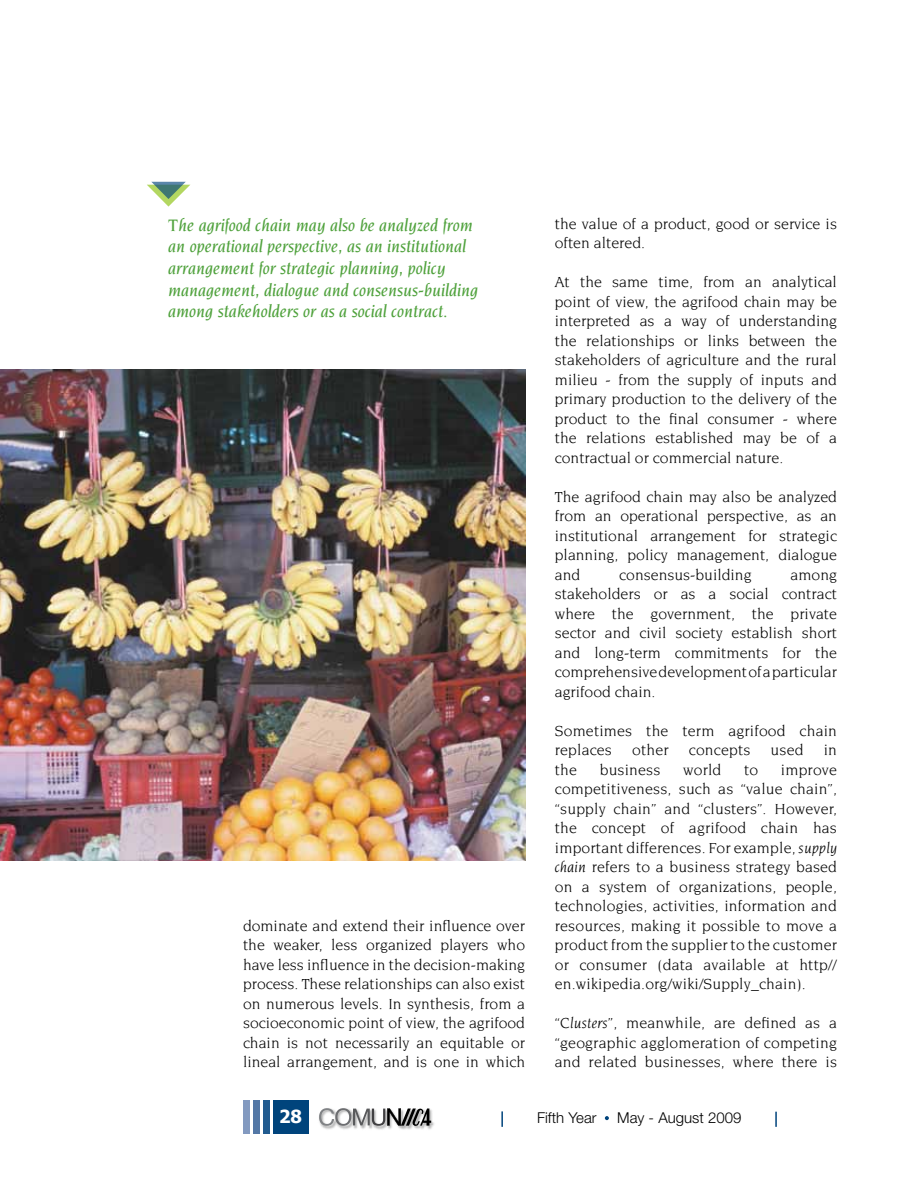
<style>
.page{position:relative;width:918px;height:1188px;background:#fff}
.page>*{position:absolute;margin:0;border:0;box-sizing:border-box;transform-origin:0 0}
.t1{font:italic 500 18px/21.6px "Novarese";color:#50a23d}
.t2{font:700 18px "Tahoma";color:#fff}
.t3{font:15.75px/19.5px "Novarese";color:#000;text-align:justify}
.t4{font:300 15px "Helvetica Neue";color:#000}
.s1{font-style:italic}
</style>
<div class="page">
<img style="left:321px;top:1126px;width:13px;height:3px">
<img style="left:334px;top:1126px;width:17px;height:4px">
<img style="left:351px;top:1126px;width:20px;height:3px">
<img style="left:371px;top:1126px;width:15px;height:4px">
<img style="left:386px;top:1110px;width:48px;height:20px">
<img style="left:400px;top:1126px;width:11px;height:4px">
<img style="left:411px;top:1126px;width:17px;height:4px">
<svg style="left:319px;top:1108px;width:112px;height:18px"></svg>
<div style="left:273px;top:1100px;width:36px;height:34px;background:#00447c"></div>
<div style="left:263px;top:1100px;width:7px;height:34px;background:#225c90"></div>
<div style="left:253px;top:1100px;width:7px;height:34px;background:#5478a6"></div>
<div style="left:243px;top:1100px;width:7px;height:34px;background:#839ac0"></div>
<svg style="left:605px;top:1116px;width:4px;height:4px"></svg>
<svg style="left:501px;top:1111px;width:2px;height:16px"></svg>
<svg style="left:775px;top:1112px;width:2px;height:15px"></svg>
<img style="left:0;top:370px;width:525px;height:491px">
<svg style="left:147px;top:182px;width:43px;height:25px"></svg>
<p class="t1" style="left:168px;top:214px;width:311px">The agrifood chain may also be analyzed from an operational perspective, as an institutional arrangement for strategic planning, policy management, dialogue and consensus-building among stakeholders or as a social contract.</p>
<p class="t3" style="left:243px;top:916px;width:284px">dominate and extend their influence over the weaker, less organized players who have less influence in the decision-making process. These relationships can also exist on numerous levels. In synthesis, from a socioeconomic point of view, the agrifood chain is not necessarily an equitable or lineal arrangement, and is one in which</p>
<p class="t3" style="left:555px;top:214px;width:284px">the value of a product, good or service is often altered.</p>
<p class="t3" style="left:555px;top:272px;width:284px">At the same time, from an analytical point of view, the agrifood chain may be interpreted as a way of understanding the relationships or links between the stakeholders of agriculture and the rural milieu - from the supply of inputs and primary production to the delivery of the product to the final consumer - where the relations established may be of a contractual or commercial nature.</p>
<p class="t3" style="left:555px;top:487px;width:284px">The agrifood chain may also be analyzed from an operational perspective, as an institutional arrangement for strategic planning, policy management, dialogue and</p>
<p class="t3" style="left:619px;top:565px;width:134px">consensus-building</p>
<p class="t3" style="left:555px;top:565px;width:284px;text-indent:236px">among stakeholders or as a social contract where the government, the private sector and civil society establish short and long-term commitments for the comprehensive development of a particular agrifood chain.</p>
<p class="t3" style="left:555px;top:721px;width:284px">Sometimes the term agrifood chain replaces</p>
<p class="t3" style="left:632px;top:740px;width:38px">other</p>
<p class="t3" style="left:689px;top:740px;width:63px">concepts</p>
<p class="t3" style="left:771px;top:740px;width:34px">used</p>
<p class="t3" style="left:824px;top:740px;width:15px">in</p>
<p class="t3" style="left:555px;top:760px;width:24px">the</p>
<p class="t3" style="left:600px;top:760px;width:62px">business</p>
<p class="t3" style="left:683px;top:760px;width:40px">world</p>
<p class="t3" style="left:744px;top:760px;width:16px">to</p>
<p class="t3" style="left:555px;top:760px;width:284px;text-indent:226px">improve competitiveness, such as “value chain”, “supply chain” and “clusters”. However, the concept of agrifood chain has important differences. For example, <span class="s1">supply chain</span> refers to a business strategy based on a system of organizations, people, technologies, activities, information and resources, making it possible to move a product from the supplier to the customer or consumer (data available at http// en.wikipedia.org/wiki/Supply_chain).</p>
<p class="t3" style="left:555px;top:1013px;width:284px"><span class="s1">“Clusters”</span>, meanwhile, are defined as a “geographic agglomeration of competing and related businesses, where there is</p>
<p class="t2" style="left:279px;top:1105px;width:24px">28</p>
<p class="t4" style="left:537px;top:1109px;width:61px">Fifth Year</p>
<p class="t4" style="left:617px;top:1109px;width:126px">May - August 2009</p>
</div>
